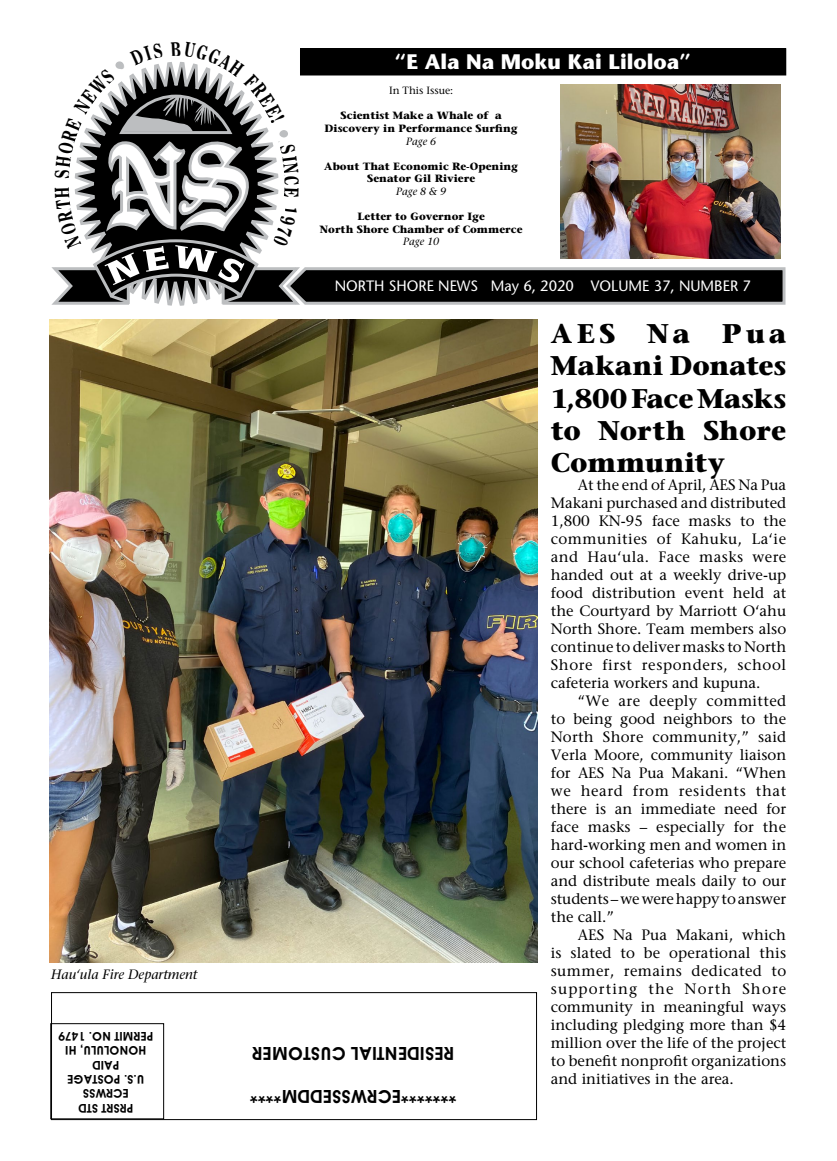
<style>
.page{position:relative;width:837px;height:1161px;background:#fff}
.page>*{position:absolute;margin:0;border:0;box-sizing:border-box;transform-origin:0 0}
.t1{font:700 27px/32.4px "Stone Serif";color:#000;text-align:justify}
.t2{font:700 21px "Stone Sans";color:#fff}
.t3{font:600 18px "Avant Garde";color:#000}
.t4{font:15px/18px "Stone Serif";color:#000;text-align:justify}
.t5{font:15px "Stone Sans";color:#fff}
.t6{font:italic 13.5px "Stone Serif";color:#000}
.t7{font:600 12px/14.4px "Avant Garde";color:#000;text-align:center}
.t8{font:700 10.5px/12.6px "Stone Serif";color:#000;text-align:center}
.t9{font:italic 10.5px "Stone Serif";color:#000}
.t10{font:10.5px "Stone Serif";color:#000}
</style>
<div class="page">
<div style="left:51px;top:992px;width:486px;height:128px;border:1px solid #000"></div>
<div style="left:50px;top:1023px;width:114px;height:96px;border:1px solid #000"></div>
<img style="left:50px;top:319px;width:488px;height:644px">
<img style="left:51px;top:48px;width:736px;height:258px">
<p class="t6" style="left:51px;top:966px;width:148px">Hau‘ula Fire Department</p>
<p class="t7" style="left:153px;top:1115px;width:97px;rotate:-180deg">PRSRT STD<br>ECRWSS<br>U.S. POSTAGE<br>PAID<br>HONOLULU, HI<br>PERMIT NO. 1479</p>
<h2 class="t2" style="left:395px;top:48px;width:297px">“E Ala Na Moku Kai Liloloa”</h2>
<p class="t10" style="left:389px;top:84px;width:66px">In This Issue:</p>
<p class="t8" style="left:325px;top:109px;width:195px">Scientist Make a Whale of a<br>Discovery in Performance Surfing</p>
<p class="t9" style="left:406px;top:135px;width:31px">Page 6</p>
<p class="t8" style="left:324px;top:160px;width:195px">About That Economic Re-Opening<br>Senator Gil Riviere</p>
<p class="t9" style="left:396px;top:185px;width:52px">Page 8 &amp; 9</p>
<p class="t8" style="left:320px;top:210px;width:204px">Letter to Governor Ige<br>North Shore Chamber of Commerce</p>
<p class="t9" style="left:403px;top:235px;width:38px">Page 10</p>
<p class="t5" style="left:335px;top:277px;width:418px">NORTH SHORE NEWS May 6, 2020 VOLUME 37, NUMBER 7</p>
<p class="t3" style="left:454px;top:1064px;width:203px;rotate:-180deg">RESIDENTIAL CUSTOMER</p>
<p class="t3" style="left:456px;top:1107px;width:208px;rotate:-180deg">*******ECRWSSEDDM****</p>
<h1 class="t1" style="left:551px;top:317px;width:237px">AES Na Pua Makani Donates 1,800 Face Masks to North Shore Community</h1>
<p class="t4" style="left:551px;top:476px;width:237px;text-indent:27px">At the end of April, AES Na Pua Makani purchased and distributed 1,800 KN-95 face masks to the communities of Kahuku, La‘ie and Hau‘ula. Face masks were handed out at a weekly drive-up food distribution event held at the Courtyard by Marriott O‘ahu North Shore. Team members also continue to deliver masks to North Shore first responders, school cafeteria workers and kupuna.</p>
<p class="t4" style="left:551px;top:692px;width:237px;text-indent:27px">“We are deeply committed to being good neighbors to the North Shore community,” said Verla Moore, community liaison for AES Na Pua Makani. “When we heard from residents that there is an immediate need for face masks – especially for the hard-working men and women in our school cafeterias who prepare and distribute meals daily to our students – we were happy to answer the call.”</p>
<p class="t4" style="left:551px;top:926px;width:237px;text-indent:27px">AES Na Pua Makani, which is slated to be operational this summer, remains dedicated to supporting the North Shore community in meaningful ways including pledging more than $4 million over the life of the project to benefit nonprofit organizations and initiatives in the area.</p>
</div>
